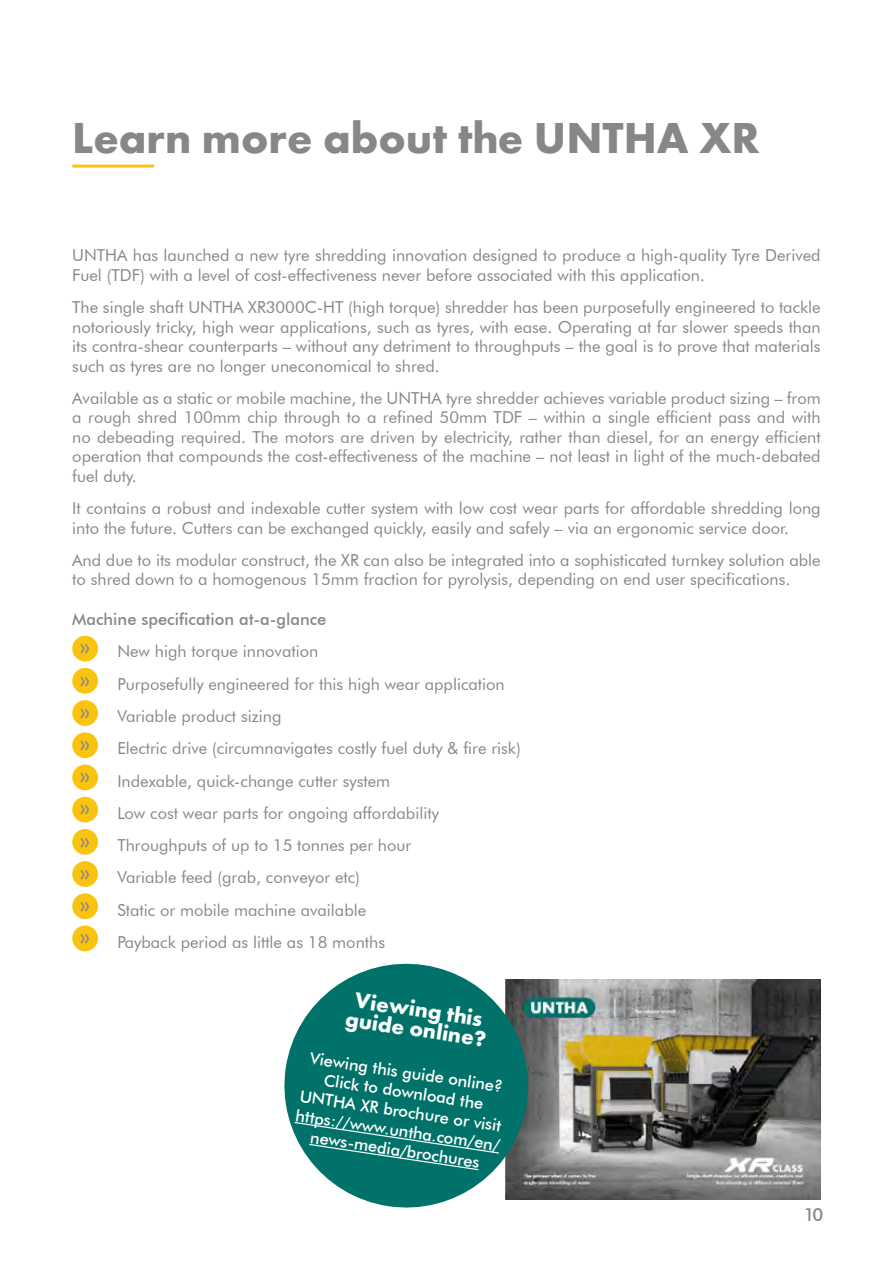
<style>
.page{position:relative;width:893px;height:1263px;background:#fff}
.page>*{position:absolute;margin:0;border:0;box-sizing:border-box;transform-origin:0 0}
.t1{font:700 45px "Futura PT";color:#878787}
.t2{font:24.9px "Futura BT";color:#878787}
.t3{font:700 22.5px/19.5px "Futura PT";color:#fff;text-align:center}
.t4{font:500 18px "Futura BT";color:#878787}
.t5{font:16.5px/19.5px "Futura BT";color:#878787}
.t6{font:500 16.5px/19.5px "Futura BT";color:#fff;text-align:center}
.t7{font:500 16.5px "Futura BT";color:#878787}
</style>
<div class="page">
<div style="left:72px;top:636px;width:26px;height:25px;background:#fac30e;border-radius:50%"></div>
<div style="left:72px;top:668px;width:26px;height:26px;background:#fac30e;border-radius:50%"></div>
<div style="left:72px;top:700px;width:26px;height:26px;background:#fac30e;border-radius:50%"></div>
<div style="left:72px;top:732px;width:26px;height:26px;background:#fac30e;border-radius:50%"></div>
<div style="left:72px;top:764px;width:26px;height:26px;background:#fac30e;border-radius:50%"></div>
<div style="left:72px;top:797px;width:26px;height:25px;background:#fac30e;border-radius:50%"></div>
<div style="left:72px;top:829px;width:26px;height:26px;background:#fac30e;border-radius:50%"></div>
<div style="left:72px;top:861px;width:26px;height:26px;background:#fac30e;border-radius:50%"></div>
<div style="left:72px;top:893px;width:26px;height:26px;background:#fac30e;border-radius:50%"></div>
<div style="left:72px;top:925px;width:26px;height:26px;background:#fac30e;border-radius:50%"></div>
<hr style="left:72px;top:165px;width:82px;height:3px;background:#fac30e">
<img style="left:537px;top:979px;width:284px;height:220px">
<svg style="left:284px;top:963px;width:253px;height:245px;fill:#007269"></svg>
<svg style="left:293px;top:1121px;width:207px;height:50px;background:#167e76"></svg>
<h1 class="t1" style="left:72px;top:109px;width:689px">Learn more about the UNTHA XR</h1>
<p class="t5" style="left:72px;top:246px;width:750px">UNTHA has launched a new tyre shredding innovation designed to produce a high-quality Tyre Derived<br>Fuel (TDF) with a level of cost-effectiveness never before associated with this application.</p>
<p class="t5" style="left:72px;top:297px;width:750px;text-align:justify">The single shaft UNTHA XR3000C-HT (high torque) shredder has been purposefully engineered to tackle notoriously tricky, high wear applications, such as tyres, with ease. Operating at far slower speeds than its contra-shear counterparts – without any detriment to throughputs – the goal is to prove that materials such as tyres are no longer uneconomical to shred.</p>
<p class="t5" style="left:72px;top:388px;width:750px;text-align:justify">Available as a static or mobile machine, the UNTHA tyre shredder achieves variable product sizing – from a rough shred 100mm chip through to a refined 50mm TDF – within a single efficient pass and with no debeading required. The motors are driven by electricity, rather than diesel, for an energy efficient operation that compounds the cost-effectiveness of the machine – not least in light of the much-debated fuel duty.</p>
<p class="t5" style="left:72px;top:498px;width:750px">It contains a robust and indexable cutter system with low cost wear parts for affordable shredding long into the future. Cutters can be exchanged quickly, easily and safely – via an ergonomic service door.</p>
<p class="t5" style="left:72px;top:550px;width:750px">And due to its modular construct, the XR can also be integrated into a sophisticated turnkey solution able to shred down to a homogenous 15mm fraction for pyrolysis, depending on end user specifications.</p>
<p class="t7" style="left:72px;top:609px;width:256px">Machine specification at-a-glance</p>
<p class="t5" style="left:117px;top:635px;width:405px;line-height:32.2px">New high torque innovation<br>Purposefully engineered for this high wear application Variable product sizing<br>Electric drive (circumnavigates costly fuel duty &amp; fire risk)<br>Indexable, quick-change cutter system<br>Low cost wear parts for ongoing affordability Throughputs of up to 15 tonnes per hour<br>Variable feed (grab, conveyor etc)<br>Static or mobile machine available<br>Payback period as little as 18 months</p>
<h2 class="t2" style="left:90px;top:667px;width:12px;rotate:-180deg">«</h2>
<h2 class="t2" style="left:90px;top:700px;width:12px;rotate:-180deg">«</h2>
<h2 class="t2" style="left:90px;top:732px;width:12px;rotate:-180deg">«</h2>
<h2 class="t2" style="left:90px;top:764px;width:12px;rotate:-180deg">«</h2>
<h2 class="t2" style="left:90px;top:796px;width:12px;rotate:-180deg">«</h2>
<h2 class="t2" style="left:90px;top:828px;width:12px;rotate:-180deg">«</h2>
<h2 class="t2" style="left:90px;top:861px;width:12px;rotate:-180deg">«</h2>
<h2 class="t2" style="left:90px;top:893px;width:12px;rotate:-180deg">«</h2>
<h2 class="t2" style="left:90px;top:925px;width:12px;rotate:-180deg">«</h2>
<h2 class="t2" style="left:90px;top:957px;width:12px;rotate:-180deg">«</h2>
<h3 class="t3" style="left:350px;top:989px;width:144px;rotate:8deg">Viewing this guide online?</h3>
<p class="t6" style="left:305px;top:1048px;width:208px;rotate:8deg">Viewing this guide online?<br>Click to download the<br>UNTHA XR brochure or visit https://www.untha.com/en/ news-media/brochures</p>
<p class="t4" style="left:804px;top:1204px;width:21px">10</p>
</div>
